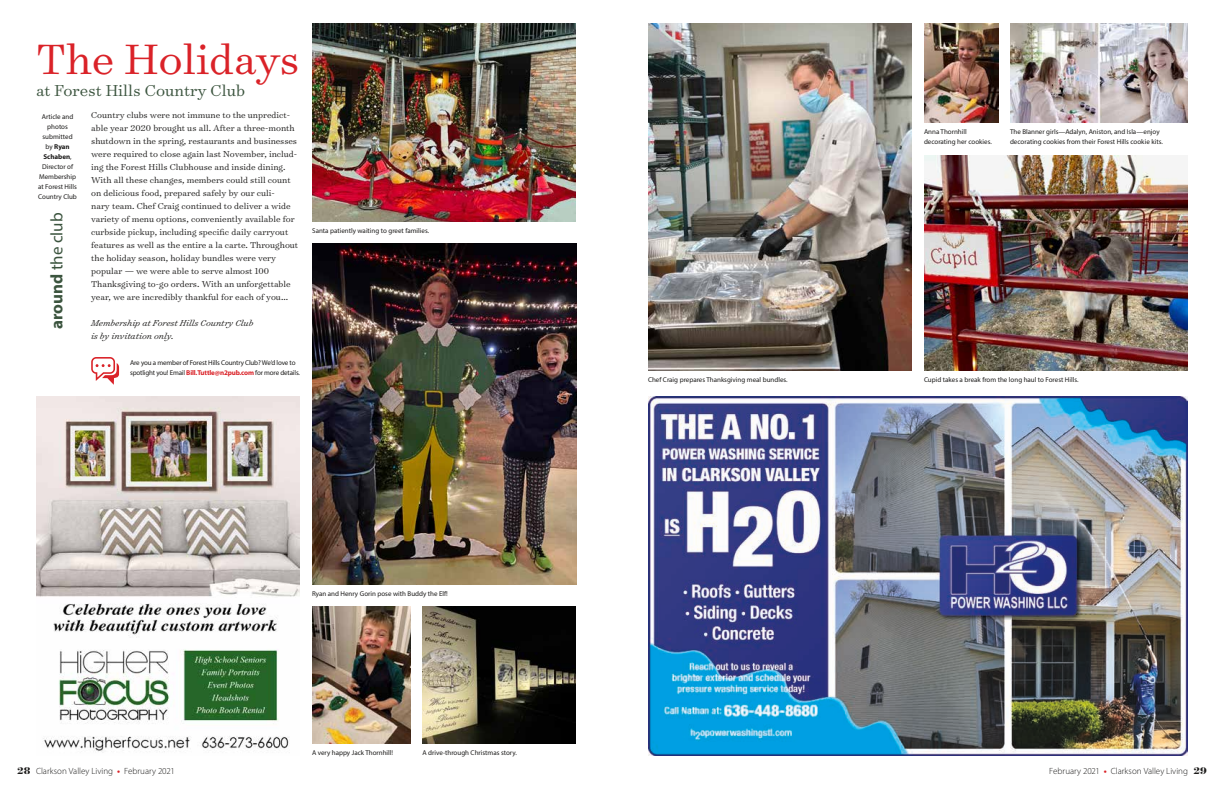
<style>
.page{position:relative;width:1224px;height:792px;background:#fff}
.page>*{position:absolute;margin:0;border:0;box-sizing:border-box;transform-origin:0 0}
.t1{font:300 48.2px "Surveyor Text";color:#da2228}
.t2{font:300 18px "Surveyor Text";color:#3b543e}
.t3{font:17px "Myriad Pro";color:#3b543e}
.t4{font:300 9.8px/13px "Surveyor Text";color:#1c1b1a}
.t5{font:italic 300 9.8px/13px "Surveyor Text";color:#1c1b1a}
.t6{font:300 9px "Myriad Pro";color:#1c1b1a}
.t7{font:7px/10px "Myriad Pro";color:#1c1b1a}
.t8{font:7px/10px "Myriad Pro";letter-spacing:-.02em;color:#1c1b1a}
.s1{font-weight:700}
.s2{font-weight:700;color:#da2228}
.s3{font-family:"Surveyor Display";font-weight:700;font-size:11px}
</style>
<div class="page">
<svg style="left:91px;top:357px;width:28px;height:28px"></svg>
<img style="left:648px;top:396px;width:540px;height:360px">
<img style="left:36px;top:396px;width:264px;height:357px">
<img style="left:422px;top:607px;width:154px;height:137px">
<img style="left:924px;top:24px;width:74px;height:99px">
<img style="left:1010px;top:24px;width:178px;height:99px">
<img style="left:924px;top:156px;width:264px;height:215px">
<img style="left:312px;top:607px;width:98px;height:137px">
<img style="left:312px;top:244px;width:264px;height:341px">
<img style="left:312px;top:24px;width:264px;height:198px">
<img style="left:648px;top:24px;width:264px;height:347px">
<h1 class="t1" style="left:36px;top:29px;width:266px">The Holidays</h1>
<h2 class="t2" style="left:36px;top:79px;width:211px">at Forest Hills Country Club</h2>
<p class="t7" style="left:38px;top:111px;width:40px;text-align:center">Article and photos submitted by <span class="s1">Ryan<br>Schaben</span>,<br>Director of<br>Membership at Forest Hills<br>Country Club</p>
<p class="t4" style="left:91px;top:108px;width:209px">Country clubs were not immune to the unpredict&shy;able year 2020 brought us all. After a three-month shutdown in the spring, restaurants and businesses were required to close again last November, includ&shy;ing the Forest Hills Clubhouse and inside dining.<br>With all these changes, members could still count on delicious food, prepared safely by our culi-<br>nary team. Chef Craig continued to deliver a wide variety of menu options, conveniently available for curbside pickup, including specific daily carryout features as well as the entire a la carte. Throughout the holiday season, holiday bundles were very popular — we were able to serve almost 100<br>Thanksgiving to-go orders. With an unforgettable year, we are incredibly thankful for each of you...</p>
<p class="t5" style="left:91px;top:316px;width:164px">Membership at Forest Hills Country Club is by invitation only.</p>
<h3 class="t3" style="left:46px;top:329px;width:118px;rotate:-90deg"><span class="s1">around</span> the club</h3>
<p class="t8" style="left:130px;top:358px;width:171px">Are you a member of Forest Hills Country Club? We’d love to spotlight you! Email <span class="s2">Bill.Tuttle@n2pub.com</span> for more details.</p>
<p class="t7" style="left:312px;top:225px;width:118px">Santa patiently waiting to greet families.</p>
<p class="t7" style="left:312px;top:588px;width:137px">Ryan and Henry Gorin pose with Buddy the Elf!</p>
<p class="t7" style="left:312px;top:747px;width:83px">A very happy Jack Thornhill!</p>
<p class="t7" style="left:422px;top:747px;width:96px">A drive-through Christmas story.</p>
<p class="t7" style="left:924px;top:126px;width:69px">Anna Thornhill decorating her cookies.</p>
<p class="t7" style="left:1010px;top:126px;width:154px">The Blanner girls—Adalyn, Aniston, and Isla—enjoy decorating cookies from their Forest Hills cookie kits.</p>
<p class="t7" style="left:648px;top:374px;width:141px">Chef Craig prepares Thanksgiving meal bundles.</p>
<p class="t7" style="left:924px;top:374px;width:156px">Cupid takes a break from the long haul to Forest Hills.</p>
<p class="t6" style="left:17px;top:765px;width:159px"><span class="s3">28</span> Clarkson Valley Living <span class="s2">•</span> February 2021</p>
<p class="t6" style="left:1049px;top:765px;width:159px">February 2021 <span class="s2">•</span> Clarkson Valley Living <span class="s3">29</span></p>
</div>
